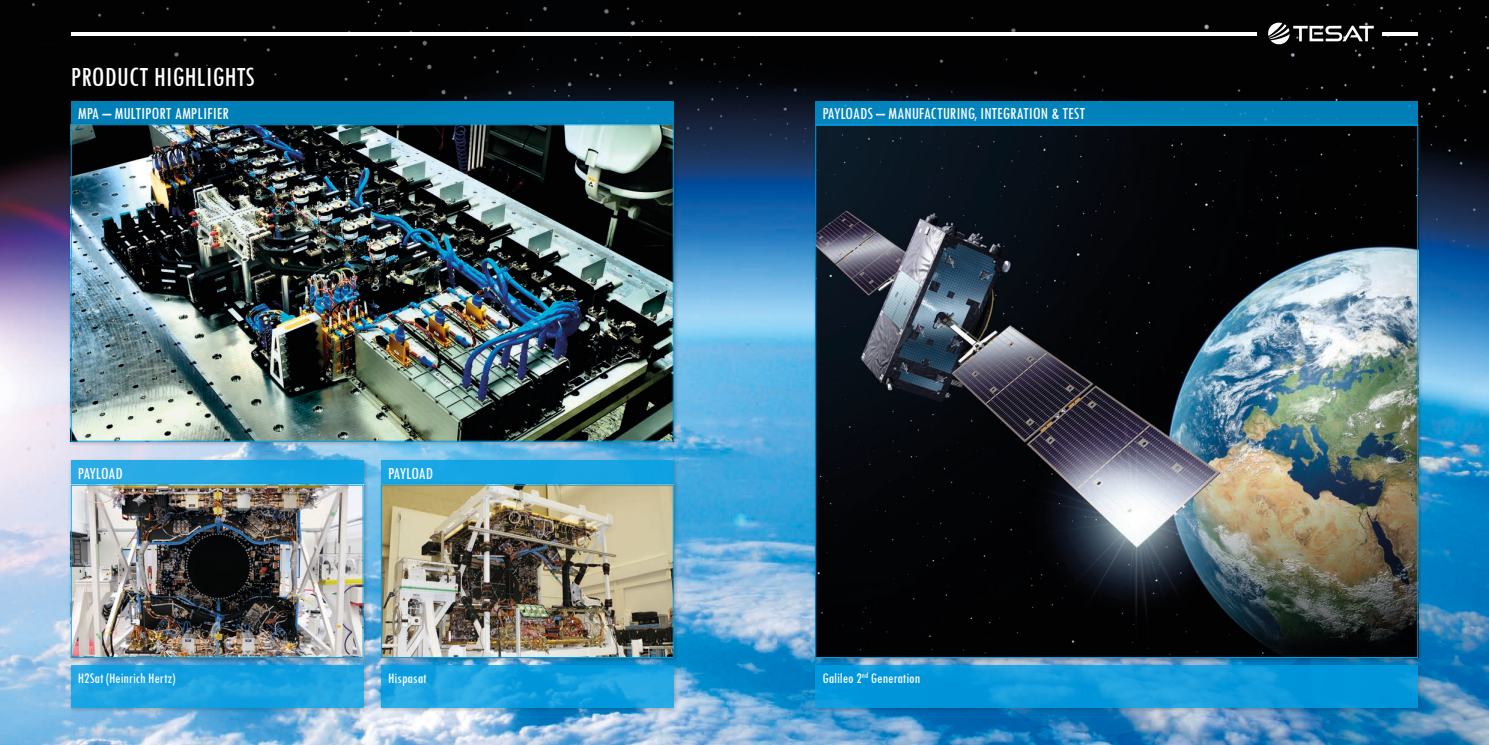
<style>
.page{position:relative;width:1489px;height:745px;background:#fff}
.page>*{position:absolute;margin:0;border:0;box-sizing:border-box;transform-origin:0 0}
.t1{font:condensed 28.75px "Tw Cen";color:#fff}
.t2{font:condensed 17.5px "Tw Cen";color:#fff}
.t3{font:condensed 17.5px "Tw Cen";letter-spacing:-.035em;color:#fff}
.t4{font:condensed 15px "Tw Cen";color:#fff}
</style>
<div class="page">
<img style="left:0;top:0;width:1488px;height:744px">
<div style="left:68px;top:98px;width:610px;height:33px;background:#1d1d1b;opacity:.3"></div>
<div style="left:71px;top:101px;width:602px;height:25px;background:#0080b6"></div>
<div style="left:68px;top:457px;width:300px;height:32px;background:#1d1d1b;opacity:.3"></div>
<div style="left:71px;top:459px;width:292px;height:25px;background:linear-gradient(to right,#32aee6,#0ea2e3)"></div>
<div style="left:378px;top:457px;width:300px;height:32px;background:#1d1d1b;opacity:.3"></div>
<div style="left:381px;top:459px;width:292px;height:25px;background:#17a4e4"></div>
<div style="left:68px;top:122px;width:610px;height:324px;background:#1d1d1b;opacity:.3"></div>
<img style="left:73px;top:126px;width:598px;height:313px">
<div style="left:68px;top:482px;width:300px;height:180px;background:#1d1d1b;opacity:.3"></div>
<img style="left:73px;top:486px;width:288px;height:169px">
<div style="left:378px;top:482px;width:300px;height:180px;background:#1d1d1b;opacity:.3"></div>
<img style="left:383px;top:486px;width:288px;height:169px">
<div style="left:381px;top:484px;width:292px;height:173px;border:1px solid #009fe3"></div>
<div style="left:812px;top:122px;width:610px;height:540px;background:#1d1d1b;opacity:.3"></div>
<img style="left:817px;top:130px;width:598px;height:525px">
<div style="left:812px;top:98px;width:610px;height:32px;background:#1d1d1b;opacity:.3"></div>
<div style="left:815px;top:101px;width:602px;height:25px;background:#0181ba"></div>
<div style="left:812px;top:662px;width:610px;height:50px;background:#1d1d1b;opacity:.3"></div>
<svg style="left:815px;top:664px;width:602px;height:43px;background:#0c99db"></svg>
<div style="left:68px;top:662px;width:300px;height:50px;background:#1d1d1b;opacity:.3"></div>
<svg style="left:71px;top:664px;width:292px;height:43px;background:#1ba3e1"></svg>
<div style="left:378px;top:662px;width:300px;height:50px;background:#1d1d1b;opacity:.3"></div>
<svg style="left:381px;top:664px;width:292px;height:43px;background:#18a2e0"></svg>
<svg style="left:1267px;top:22px;width:106px;height:23px"></svg>
<hr style="left:744px;top:32px;width:512px;height:3px;background:#fff">
<hr style="left:1382px;top:32px;width:35px;height:3px;background:#fff">
<hr style="left:71px;top:32px;width:673px;height:3px;background:#fff">
<h1 class="t1" style="left:71px;top:60px;width:185px">PRODUCT HIGHLIGHTS</h1>
<p class="t2" style="left:78px;top:103px;width:152px">MPA – MULTIPORT AMPLIFIER</p>
<p class="t3" style="left:78px;top:463px;width:46px">PAYLOAD</p>
<p class="t3" style="left:388px;top:463px;width:46px">PAYLOAD</p>
<p class="t4" style="left:78px;top:669px;width:99px">H2Sat (Heinrich Hertz)</p>
<p class="t4" style="left:388px;top:669px;width:40px">Hispasat</p>
<p class="t2" style="left:822px;top:103px;width:264px">PAYLOADS – MANUFACTURING, INTEGRATION &amp; TEST</p>
<p class="t4" style="left:822px;top:669px;width:99px">Galileo 2<sup>nd</sup> Generation</p>
</div>
